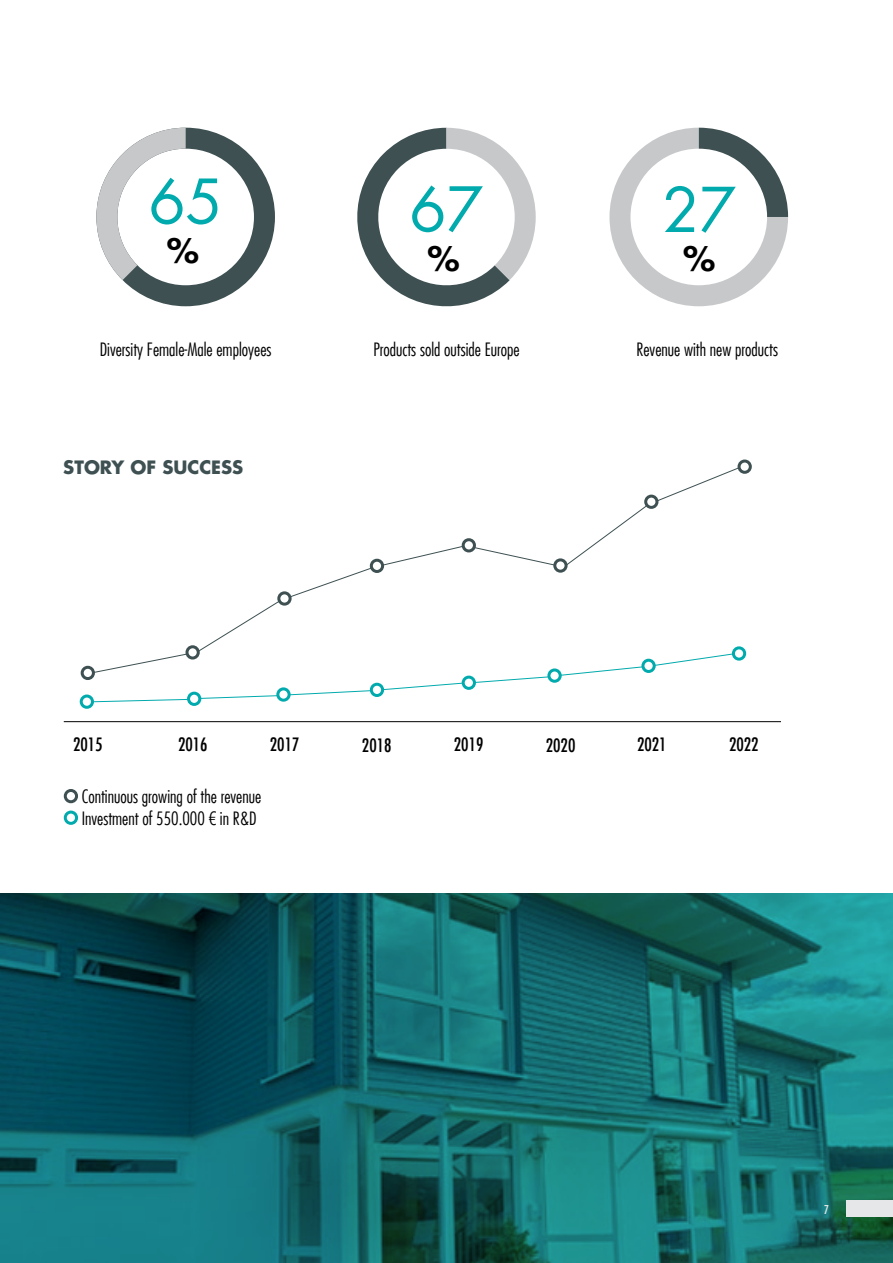
<style>
.page{position:relative;width:893px;height:1263px;background:#fff}
.page>*{position:absolute;margin:0;border:0;box-sizing:border-box;transform-origin:0 0}
.t1{font:60px "Futura LT";color:#00aaad}
.t2{font:700 33px "Futura LT";color:#000}
.t3{font:300 condensed 18px/21.6px "Futura LT";color:#000}
.t4{font:condensed 18px "Futura LT";color:#000}
.t5{font:700 18px "Futura LT";color:#3e5052}
.t6{font:condensed 12px "Futura LT";color:#e6e7e8}
</style>
<div class="page">
<svg style="left:0;top:893px;width:893px;height:370px;background:#11666a"></svg>
<div style="left:846px;top:1200px;width:47px;height:17px;background:#e6e7e8"></div>
<div style="left:644px;top:495px;width:14px;height:14px;border:3px solid #3e5052;border-radius:50%"></div>
<div style="left:641px;top:659px;width:15px;height:14px;border:3px solid #00aaad;border-radius:50%"></div>
<div style="left:553px;top:558px;width:15px;height:15px;border:3px solid #3e5052;border-radius:50%"></div>
<div style="left:547px;top:668px;width:15px;height:15px;border:3px solid #00aaad;border-radius:50%"></div>
<div style="left:462px;top:538px;width:14px;height:14px;border:3px solid #3e5052;border-radius:50%"></div>
<div style="left:462px;top:676px;width:14px;height:14px;border:3px solid #00aaad;border-radius:50%"></div>
<div style="left:81px;top:666px;width:14px;height:14px;border:3px solid #3e5052;border-radius:50%"></div>
<div style="left:80px;top:694px;width:14px;height:15px;border:3px solid #00aaad;border-radius:50%"></div>
<div style="left:185px;top:645px;width:15px;height:14px;border:3px solid #3e5052;border-radius:50%"></div>
<div style="left:187px;top:692px;width:14px;height:14px;border:3px solid #00aaad;border-radius:50%"></div>
<div style="left:277px;top:591px;width:15px;height:15px;border:3px solid #3e5052;border-radius:50%"></div>
<div style="left:276px;top:687px;width:15px;height:15px;border:3px solid #00aaad;border-radius:50%"></div>
<div style="left:370px;top:559px;width:14px;height:14px;border:3px solid #3e5052;border-radius:50%"></div>
<div style="left:370px;top:683px;width:14px;height:14px;border:3px solid #00aaad;border-radius:50%"></div>
<div style="left:738px;top:459px;width:14px;height:15px;border:3px solid #3e5052;border-radius:50%"></div>
<div style="left:732px;top:646px;width:14px;height:15px;border:3px solid #00aaad;border-radius:50%"></div>
<svg style="left:655px;top:467px;width:85px;height:35px"></svg>
<svg style="left:565px;top:504px;width:83px;height:62px"></svg>
<svg style="left:382px;top:545px;width:82px;height:21px"></svg>
<svg style="left:290px;top:567px;width:83px;height:30px"></svg>
<svg style="left:198px;top:600px;width:82px;height:52px"></svg>
<svg style="left:93px;top:653px;width:95px;height:20px"></svg>
<svg style="left:92px;top:699px;width:97px;height:3px"></svg>
<svg style="left:199px;top:695px;width:80px;height:4px"></svg>
<svg style="left:289px;top:690px;width:82px;height:5px"></svg>
<svg style="left:382px;top:682px;width:82px;height:8px"></svg>
<svg style="left:473px;top:676px;width:76px;height:7px"></svg>
<svg style="left:560px;top:666px;width:83px;height:10px"></svg>
<svg style="left:653px;top:653px;width:82px;height:13px"></svg>
<svg style="left:473px;top:546px;width:82px;height:20px"></svg>
<hr style="left:64px;top:721px;width:717px;height:1px;background:#000">
<svg style="left:609px;top:128px;width:179px;height:178px"></svg>
<svg style="left:357px;top:128px;width:179px;height:179px"></svg>
<div style="left:64px;top:789px;width:14px;height:14px;border:3px solid #3e5052;border-radius:50%"></div>
<div style="left:64px;top:810px;width:14px;height:15px;border:3px solid #00aaad;border-radius:50%"></div>
<svg style="left:96px;top:128px;width:179px;height:178px"></svg>
<h1 class="t1" style="left:149px;top:163px;width:75px">65</h1>
<h2 class="t2" style="left:167px;top:228px;width:34px">%</h2>
<h1 class="t1" style="left:409px;top:171px;width:75px">67</h1>
<h1 class="t1" style="left:662px;top:172px;width:75px">27</h1>
<h2 class="t2" style="left:427px;top:237px;width:34px">%</h2>
<h2 class="t2" style="left:683px;top:236px;width:34px">%</h2>
<p class="t3" style="left:100px;top:339px;width:173px">Diversity Female-Male employees</p>
<p class="t3" style="left:373px;top:339px;width:148px">Products sold outside Europe</p>
<p class="t3" style="left:637px;top:339px;width:143px">Revenue with new products</p>
<p class="t5" style="left:63px;top:455px;width:182px">STORY OF SUCCESS</p>
<p class="t4" style="left:73px;top:733px;width:31px">2015</p>
<p class="t4" style="left:178px;top:733px;width:31px">2016</p>
<p class="t4" style="left:270px;top:733px;width:31px">2017</p>
<p class="t4" style="left:362px;top:734px;width:31px">2018</p>
<p class="t4" style="left:454px;top:734px;width:31px">2019</p>
<p class="t4" style="left:546px;top:734px;width:31px">2020</p>
<p class="t4" style="left:637px;top:734px;width:31px">2021</p>
<p class="t4" style="left:729px;top:734px;width:31px">2022</p>
<p class="t3" style="left:82px;top:786px;width:181px">Continuous growing of the revenue<br>Investment of 550.000 € in R&amp;D</p>
<p class="t6" style="left:824px;top:1202px;width:6px">7</p>
</div>
